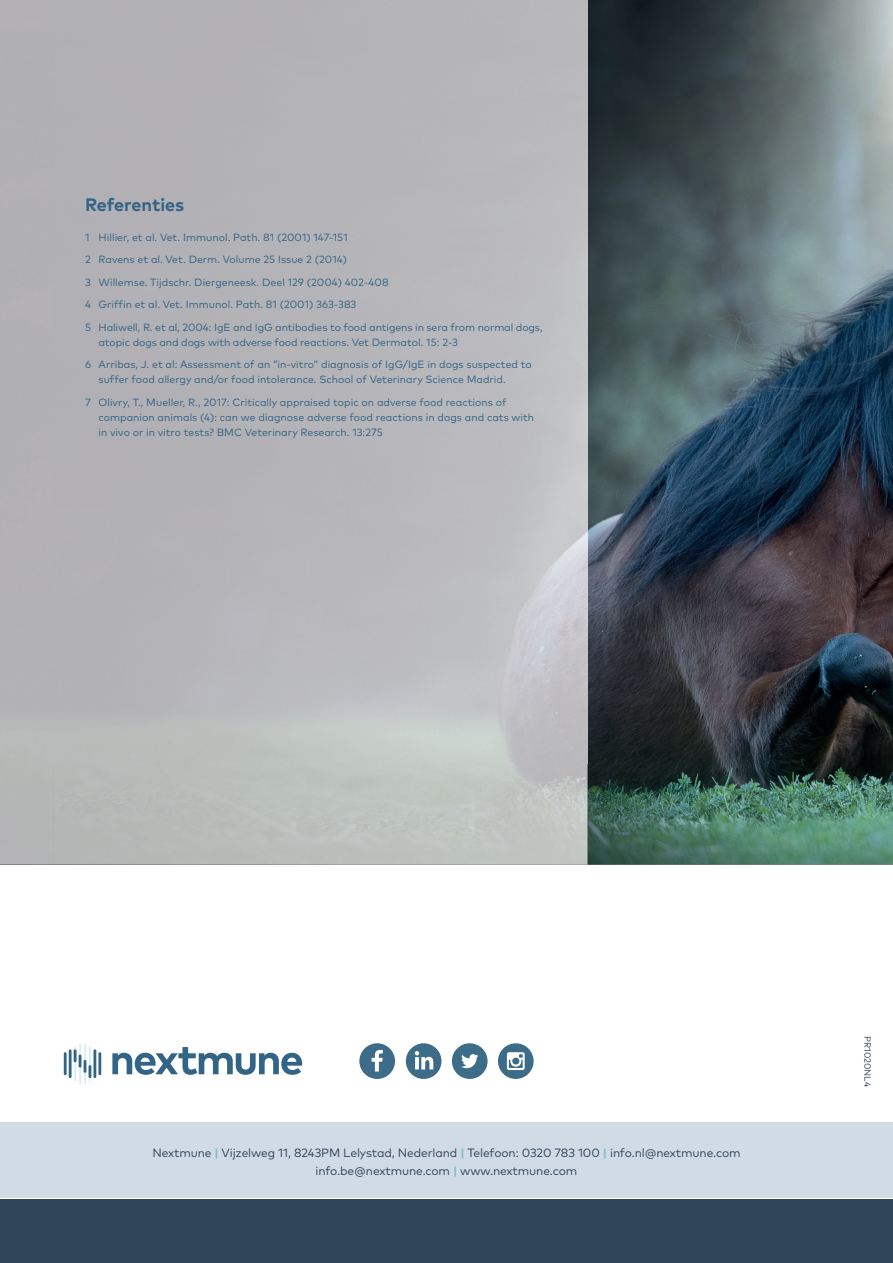
<style>
.page{position:relative;width:893px;height:1263px;background:#fff}
.page>*{position:absolute;margin:0;border:0;box-sizing:border-box;transform-origin:0 0}
.t1{font:700 18px "FF Mark Pro";letter-spacing:-.005em;color:#326485}
.t2{font:12px/18px "FF Mark Pro";letter-spacing:-.01em;color:#30455a;text-align:center}
.t3{font:10.5px/22.5px "FF Mark Pro";color:#326485}
.t4{font:9px "FF Mark Pro";color:#30455a}
.s1{font-weight:700;color:#7bc1c8}
</style>
<div class="page">
<div style="left:0;top:1122px;width:893px;height:76px;background:#d1dbe5"></div>
<img style="left:588px;top:0;width:305px;height:865px">
<div style="left:452px;top:1043px;width:36px;height:36px;background:#3d6c88;border-radius:50%"></div>
<svg style="left:461px;top:1054px;width:17px;height:14px"></svg>
<div style="left:406px;top:1043px;width:35px;height:36px;background:#3d6c88;border-radius:50%"></div>
<svg style="left:415px;top:1051px;width:18px;height:18px"></svg>
<div style="left:359px;top:1043px;width:36px;height:36px;background:#3d6c88;border-radius:50%"></div>
<svg style="left:372px;top:1050px;width:11px;height:21px"></svg>
<div style="left:498px;top:1043px;width:36px;height:36px;background:#3d6c88;border-radius:50%"></div>
<svg style="left:507px;top:1052px;width:18px;height:18px"></svg>
<div style="left:0;top:1199px;width:893px;height:64px;background:#30455a"></div>
<svg style="left:112px;top:1047px;width:190px;height:28px"></svg>
<hr style="left:93px;top:1049px;width:3px;height:29px;background:#326485">
<hr style="left:64px;top:1052px;width:3px;height:23px;background:#326485">
<hr style="left:98px;top:1052px;width:3px;height:23px;background:#326485">
<hr style="left:69px;top:1049px;width:3px;height:29px;background:#326485">
<svg style="left:74px;top:1043px;width:17px;height:41px"></svg>
<h1 class="t1" style="left:85px;top:191px;width:101px">Referenties</h1>
<p class="t3" style="left:85px;top:225px;width:459px">1 Hillier, et al. Vet. Immunol. Path. 81 (2001) 147-151<br>2 Ravens et al. Vet. Derm. Volume 25 Issue 2 (2014)<br>3 Willemse. Tijdschr. Diergeneesk. Deel 129 (2004) 402-408<br>4 Griffin et al. Vet. Immunol. Path. 81 (2001) 363-383<br>5 Haliwell, R. et al, 2004: IgE and IgG antibodies to food antigens in sera from normal dogs,</p>
<p class="t3" style="left:85px;top:330px;width:448px;text-indent:13px">atopic dogs and dogs with adverse food reactions. Vet Dermatol. 15: 2-3<br>6 Arribas, J. et al: Assessment of an “in-vitro” diagnosis of IgG/IgE in dogs suspected to</p>
<p class="t3" style="left:85px;top:368px;width:423px;text-align:right">suffer food allergy and/or food intolerance. School of Veterinary Science Madrid.<br>7 Olivry, T., Mueller, R., 2017: Critically appraised topic on adverse food reactions of</p>
<p class="t3" style="left:99px;top:409px;width:437px;line-height:15px">companion animals (4): can we diagnose adverse food reactions in dogs and cats with in vivo or in vitro tests? BMC Veterinary Research. 13:275</p>
<p class="t2" style="left:152px;top:1143px;width:590px">Nextmune <span class="s1">|</span> Vijzelweg 11, 8243PM Lelystad, Nederland <span class="s1">|</span> Telefoon: 0320 783 100 <span class="s1">|</span> info.nl@nextmune.com info.be@nextmune.com <span class="s1">|</span> www.nextmune.com</p>
<p class="t4" style="left:874px;top:1036px;width:53px;rotate:90deg">PR1020NL4</p>
</div>
